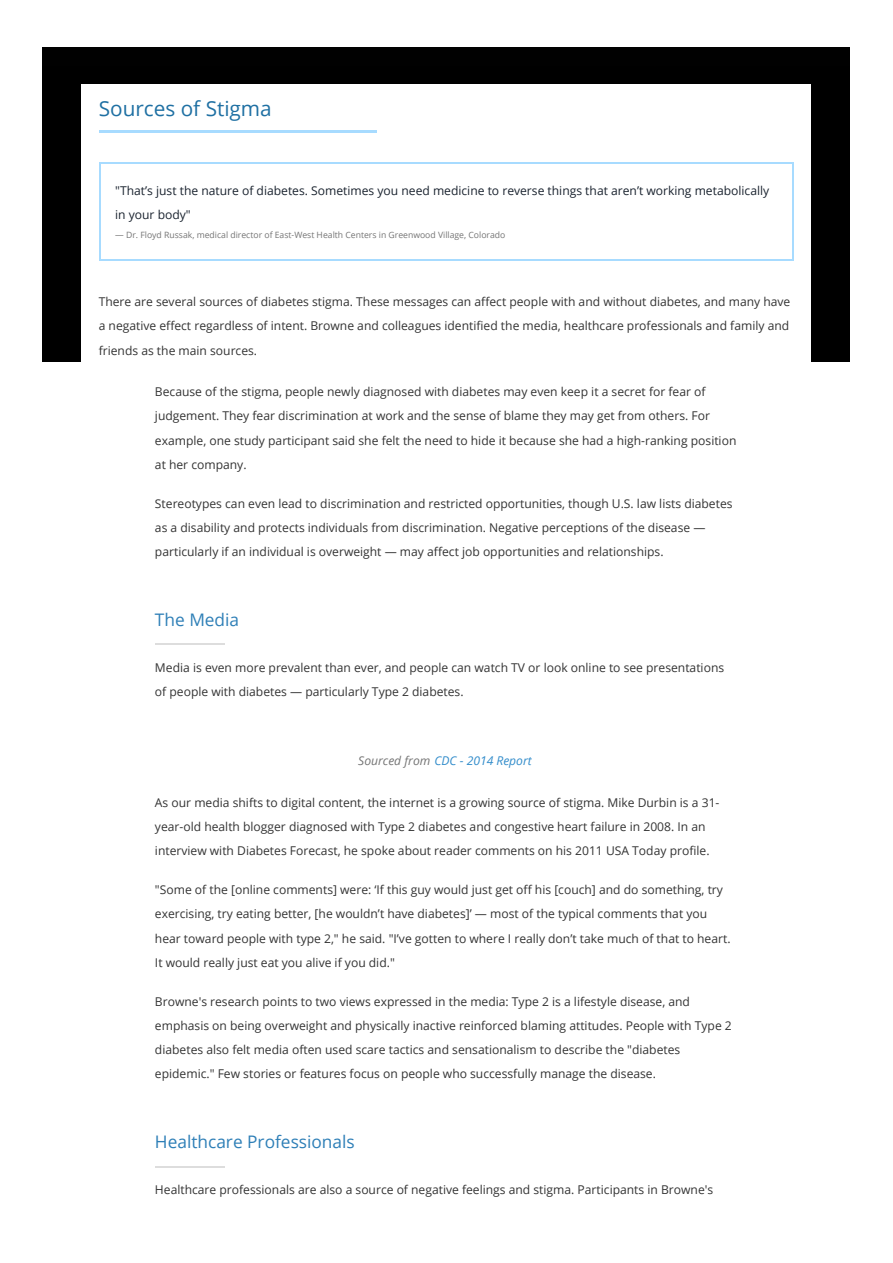
<style>
.page{position:relative;width:893px;height:1263px;background:#fff}
.page>*{position:absolute;margin:0;border:0;box-sizing:border-box;transform-origin:0 0}
.t1{font:20.7px "Open Sans";color:#1f70a3}
.t2{font:17.25px "Open Sans";color:#2e7fb7}
.t3{font:12.15px/24.2px "Open Sans";color:#333}
.t4{font:12.15px/24.2px "Open Sans";color:#1a232f}
.t5{font:italic 12.15px "Open Sans";color:#338dcb}
.t6{font:8.7px "Open Sans";color:#757575}
.s1{color:#757575}
</style>
<div class="page">
<div style="left:42px;top:48px;width:807px;height:314px;background:#000"></div>
<div style="left:81px;top:84px;width:729px;height:278px;background:#fff"></div>
<hr style="left:99px;top:130px;width:277px;height:2px;background:#a7dbff">
<hr style="left:99px;top:162px;width:694px;height:2px;background:#a7dbff">
<hr style="left:99px;top:259px;width:694px;height:1px;background:#a7dbff">
<hr style="left:99px;top:162px;width:1px;height:98px;background:#a7dbff">
<hr style="left:791px;top:162px;width:2px;height:98px;background:#a7dbff">
<hr style="left:155px;top:643px;width:69px;height:2px;background:#ddd">
<hr style="left:155px;top:1166px;width:69px;height:1px;background:#ddd">
<h1 class="t1" style="left:99px;top:94px;width:174px">Sources of Stigma</h1>
<p class="t4" style="left:115px;top:178px;width:655px">"That’s just the nature of diabetes. Sometimes you need medicine to reverse things that aren’t working metabolically in your body"</p>
<p class="t6" style="left:115px;top:229px;width:392px">— Dr. Floyd Russak, medical director of East-West Health Centers in Greenwood Village, Colorado</p>
<p class="t3" style="left:99px;top:289px;width:693px;text-align:justify">There are several sources of diabetes stigma. These messages can affect people with and without diabetes, and many have a negative effect regardless of intent. Browne and colleagues identified the media, healthcare professionals and family and friends as the main sources.</p>
<p class="t3" style="left:155px;top:379px;width:583px">Because of the stigma, people newly diagnosed with diabetes may even keep it a secret for fear of judgement. They fear discrimination at work and the sense of blame they may get from others. For example, one study participant said she felt the need to hide it because she had a high-ranking position at her company.</p>
<p class="t3" style="left:155px;top:491px;width:579px">Stereotypes can even lead to discrimination and restricted opportunities, though U.S. law lists diabetes as a disability and protects individuals from discrimination. Negative perceptions of the disease — particularly if an individual is overweight — may affect job opportunities and relationships.</p>
<h2 class="t2" style="left:155px;top:608px;width:86px">The Media</h2>
<p class="t3" style="left:155px;top:655px;width:570px">Media is even more prevalent than ever, and people can watch TV or look online to see presentations of people with diabetes — particularly Type 2 diabetes.</p>
<p class="t5" style="left:358px;top:753px;width:175px"><span class="s1">Sourced from</span> CDC - 2014 Report</p>
<p class="t3" style="left:155px;top:790px;width:566px">As our media shifts to digital content, the internet is a growing source of stigma. Mike Durbin is a 31- year-old health blogger diagnosed with Type 2 diabetes and congestive heart failure in 2008. In an interview with Diabetes Forecast, he spoke about reader comments on his 2011 USA Today profile.</p>
<p class="t3" style="left:155px;top:877px;width:577px">"Some of the [online comments] were: ‘If this guy would just get off his [couch] and do something, try exercising, try eating better, [he wouldn’t have diabetes]’ — most of the typical comments that you hear toward people with type 2," he said. "I’ve gotten to where I really don’t take much of that to heart.<br>It would really just eat you alive if you did."</p>
<p class="t3" style="left:155px;top:989px;width:578px">Browne's research points to two views expressed in the media: Type 2 is a lifestyle disease, and emphasis on being overweight and physically inactive reinforced blaming attitudes. People with Type 2 diabetes also felt media often used scare tactics and sensationalism to describe the "diabetes epidemic." Few stories or features focus on people who successfully manage the disease.</p>
<h2 class="t2" style="left:155px;top:1130px;width:201px">Healthcare Professionals</h2>
<p class="t3" style="left:155px;top:1177px;width:559px">Healthcare professionals are also a source of negative feelings and stigma. Participants in Browne's</p>
</div>
